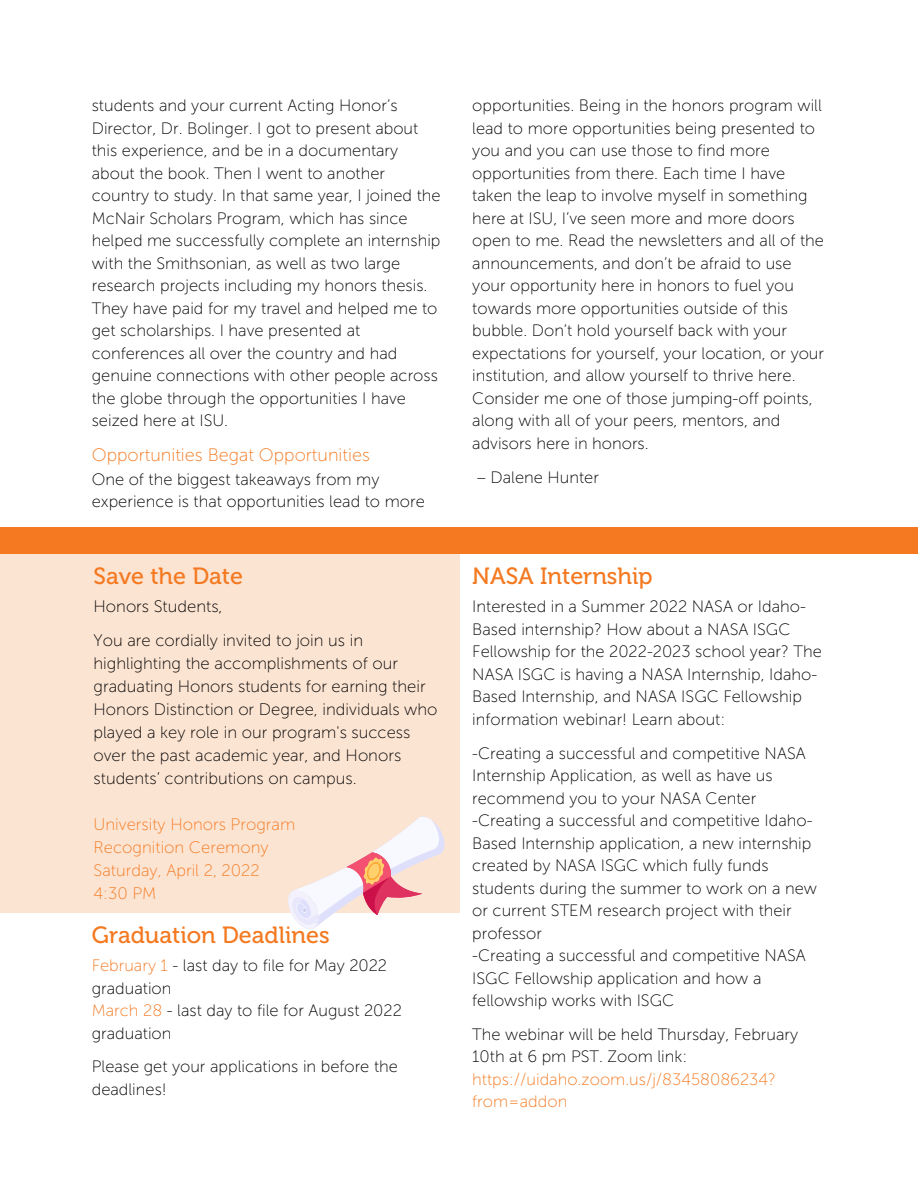
<style>
.page{position:relative;width:918px;height:1188px;background:#fff}
.page>*{position:absolute;margin:0;border:0;box-sizing:border-box;transform-origin:0 0}
.t1{font:23.4px "Museo 500";color:#f47920}
.t2{font:18px "Museo Sans 100";color:#f47920}
.t3{font:16.65px/23px "Museo Sans 100";color:#000}
.t4{font:16.65px "Museo Sans 100";color:#f47920}
.t5{font:16.5px/22.5px "Museo Sans 100";color:#000}
.s1{color:#f47920}
</style>
<div class="page">
<div style="left:0;top:527px;width:918px;height:27px;background:#f47920"></div>
<div style="left:0;top:554px;width:460px;height:359px;background:#fce4d2"></div>
<svg style="left:288px;top:817px;width:156px;height:112px"></svg>
<p class="t5" style="left:92px;top:94px;width:350px">students and your current Acting Honor’s Director, Dr. Bolinger. I got to present about this experience, and be in a documentary about the book. Then I went to another country to study. In that same year, I joined the McNair Scholars Program, which has since helped me successfully complete an internship with the Smithsonian, as well as two large research projects including my honors thesis.<br>They have paid for my travel and helped me to get scholarships. I have presented at conferences all over the country and had genuine connections with other people across the globe through the opportunities I have seized here at ISU.</p>
<p class="t2" style="left:92px;top:444px;width:280px">Opportunities Begat Opportunities</p>
<p class="t5" style="left:92px;top:468px;width:335px">One of the biggest takeaways from my experience is that opportunities lead to more</p>
<p class="t1" style="left:94px;top:562px;width:151px">Save the Date</p>
<p class="t3" style="left:94px;top:595px;width:131px">Honors Students,</p>
<p class="t3" style="left:94px;top:629px;width:346px">You are cordially invited to join us in highlighting the accomplishments of our graduating Honors students for earning their Honors Distinction or Degree, individuals who played a key role in our program's success over the past academic year, and Honors students’ contributions on campus.</p>
<p class="t4" style="left:94px;top:814px;width:203px">University Honors Program</p>
<p class="t4" style="left:94px;top:837px;width:177px">Recognition Ceremony</p>
<p class="t4" style="left:94px;top:860px;width:168px">Saturday, April 2, 2022</p>
<p class="t4" style="left:94px;top:883px;width:64px">4:30 PM</p>
<p class="t1" style="left:92px;top:921px;width:239px">Graduation Deadlines</p>
<p class="t5" style="left:92px;top:954px;width:297px"><span class="s1">February 1</span> - last day to file for May 2022 graduation</p>
<p class="t5" style="left:92px;top:999px;width:312px"><span class="s1">March 28</span> - last day to file for August 2022 graduation</p>
<p class="t5" style="left:92px;top:1056px;width:308px">Please get your applications in before the deadlines!</p>
<p class="t5" style="left:472px;top:94px;width:353px">opportunities. Being in the honors program will lead to more opportunities being presented to you and you can use those to find more opportunities from there. Each time I have taken the leap to involve myself in something here at ISU, I’ve seen more and more doors open to me. Read the newsletters and all of the announcements, and don’t be afraid to use your opportunity here in honors to fuel you towards more opportunities outside of this bubble. Don’t hold yourself back with your expectations for yourself, your location, or your institution, and allow yourself to thrive here.<br>Consider me one of those jumping-off points, along with all of your peers, mentors, and advisors here in honors.</p>
<p class="t5" style="left:477px;top:466px;width:124px">– Dalene Hunter</p>
<p class="t1" style="left:472px;top:562px;width:182px">NASA Internship</p>
<p class="t5" style="left:472px;top:595px;width:351px">Interested in a Summer 2022 NASA or Idaho-Based internship? How about a NASA ISGC Fellowship for the 2022-2023 school year? The NASA ISGC is having a NASA Internship, Idaho-Based Internship, and NASA ISGC Fellowship information webinar! Learn about:</p>
<p class="t5" style="left:472px;top:742px;width:335px">-Creating a successful and competitive NASA<br>Internship Application, as well as have us recommend you to your NASA Center</p>
<p class="t5" style="left:472px;top:809px;width:346px">-Creating a successful and competitive Idaho-Based Internship application, a new internship created by NASA ISGC which fully funds students during the summer to work on a new or current STEM research project with their professor</p>
<p class="t5" style="left:472px;top:944px;width:335px">-Creating a successful and competitive NASA<br>ISGC Fellowship application and how a fellowship works with ISGC</p>
<p class="t5" style="left:472px;top:1023px;width:327px">The webinar will be held Thursday, February<br>10th at 6 pm PST. Zoom link: <span class="s1">https://uidaho.zoom.us/j/83458086234? from=addon</span></p>
</div>
